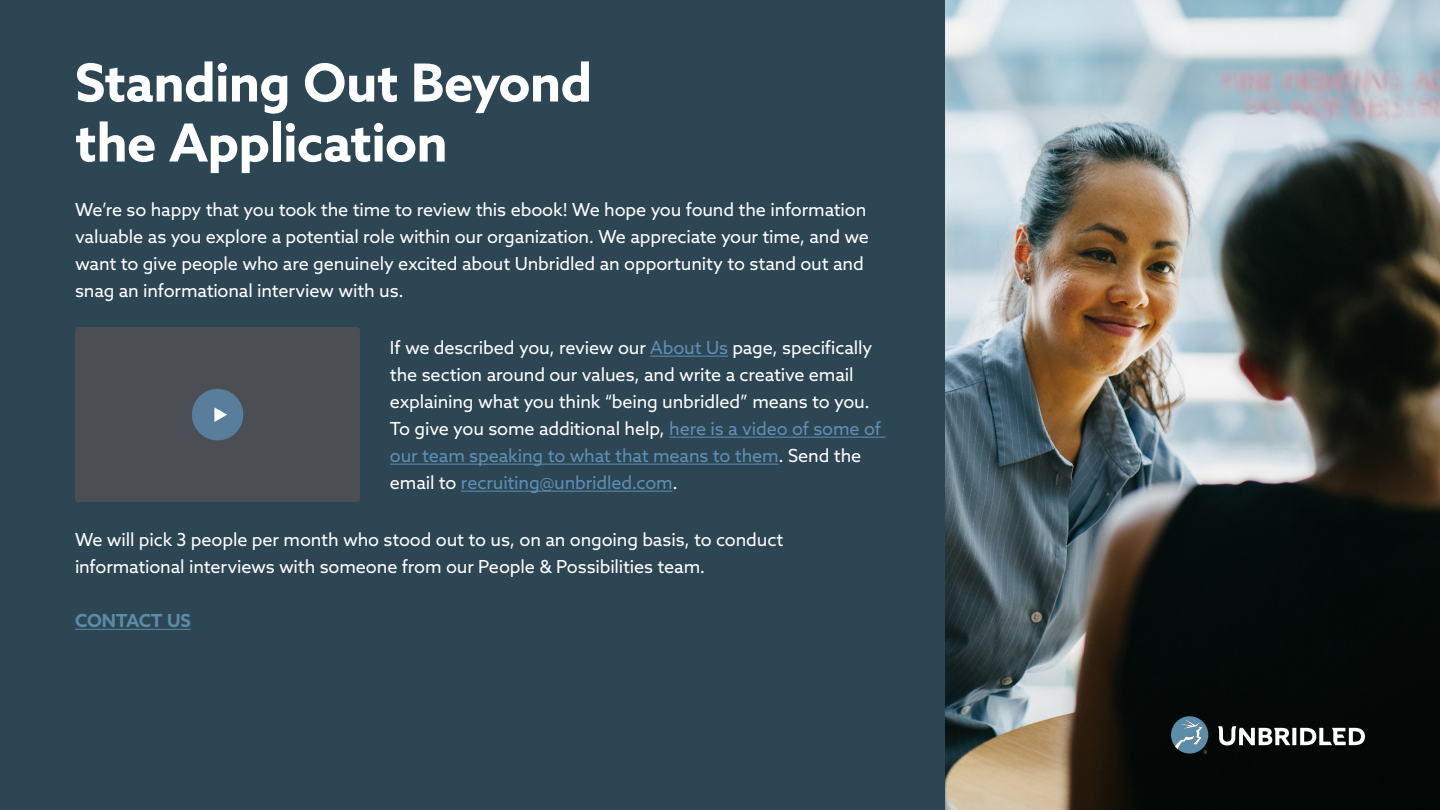
<style>
.page{position:relative;width:1440px;height:810px;background:#2d4654}
.page>*{position:absolute;margin:0;border:0;box-sizing:border-box;transform-origin:0 0}
.t1{font:700 52.5px/60px "Azo Sans";letter-spacing:-.015em;color:#fff}
.t2{font:18px/27px "Azo Sans";letter-spacing:-.01em;color:#fff}
.t3{font:700 18px "Azo Sans";letter-spacing:-.01em;color:#5a8ba7}
.s1{color:#5f8fb4}
</style>
<div class="page">
<img style="left:945px;top:0;width:495px;height:810px">
<svg style="left:1292px;top:728px;width:4px;height:17px"></svg>
<svg style="left:1300px;top:728px;width:65px;height:17px"></svg>
<svg style="left:1218px;top:726px;width:72px;height:19px"></svg>
<svg style="left:1171px;top:716px;width:37px;height:38px"></svg>
<hr style="left:650px;top:356px;width:78px;height:1px;background:#5f8fb4">
<hr style="left:669px;top:437px;width:216px;height:1px;background:#5f8fb4">
<hr style="left:390px;top:464px;width:389px;height:1px;background:#5f8fb4">
<hr style="left:461px;top:491px;width:211px;height:1px;background:#5f8fb4">
<div style="left:75px;top:328px;width:285px;height:174px;background:#4b4e53"></div>
<hr style="left:75px;top:629px;width:116px;height:1px;background:#5a8ba7">
<h1 class="t1" style="left:75px;top:52px;width:519px">Standing Out Beyond the Application</h1>
<p class="t2" style="left:75px;top:195px;width:796px">We’re so happy that you took the time to review this ebook! We hope you found the information valuable as you explore a potential role within our organization. We appreciate your time, and we want to give people who are genuinely excited about Unbridled an opportunity to stand out and snag an informational interview with us.</p>
<p class="t2" style="left:390px;top:334px;width:493px">If we described you, review our <span class="s1">About Us</span> page, specifically the section around our values, and write a creative email explaining what you think “being unbridled” means to you.<br>To give you some additional help, <span class="s1">here is a video of some of our team speaking to what that means to them</span>. Send the email to <span class="s1">recruiting@unbridled.com</span>.</p>
<p class="t2" style="left:75px;top:526px;width:710px">We will pick 3 people per month who stood out to us, on an ongoing basis, to conduct informational interviews with someone from our People &amp; Possibilities team.</p>
<p class="t3" style="left:75px;top:609px;width:117px">CONTACT US</p>
</div>
